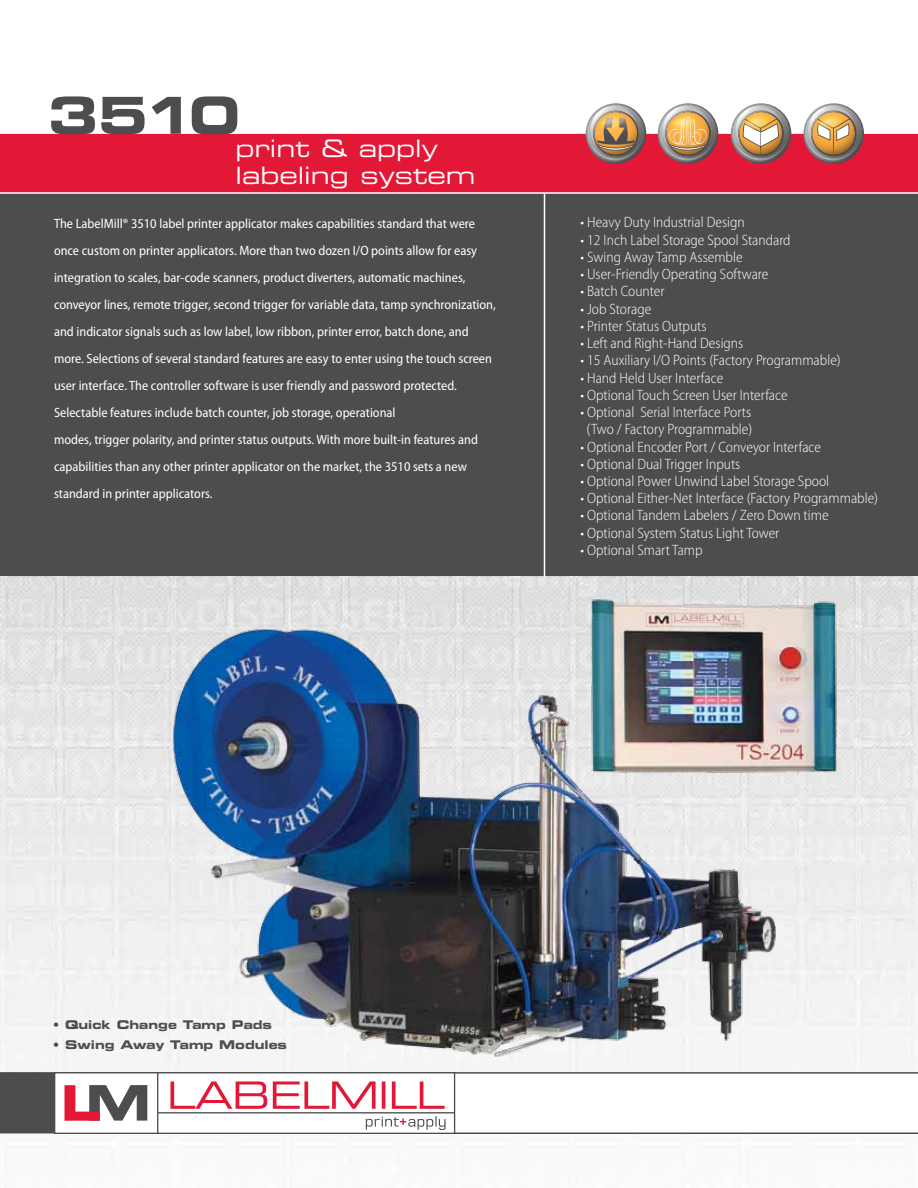
<style>
.page{position:relative;width:918px;height:1188px;background:#fff}
.page>*{position:absolute;margin:0;border:0;box-sizing:border-box;transform-origin:0 0}
.t1{font:51px "Eurostile LT Std Bold Ex 2";color:#4d4d4f}
.t2{font:24px/27px "Eurostile LT Std Ex 2";color:#fff}
.t3{font:300 semi-condensed 15px/17.2px "Myriad Pro";color:#fff;text-align:center}
.t4{font:semi-condensed 13.5px/27px "Myriad Pro";color:#fff}
.t5{font:12px "Eurostile LT Std Bold Ex 2";color:#4d4d4f}
</style>
<div class="page">
<img style="left:0;top:576px;width:918px;height:496px">
<div style="left:0;top:194px;width:918px;height:382px;background:#4d4d4f"></div>
<svg style="left:0;top:1072px;width:918px;height:62px"></svg>
<hr style="left:544px;top:192px;width:1px;height:385px;background:#fff">
<div style="left:0;top:132px;width:918px;height:62px;background:#e31837"></div>
<svg style="left:586px;top:103px;width:60px;height:61px"></svg>
<svg style="left:587px;top:105px;width:58px;height:57px"></svg>
<svg style="left:590px;top:106px;width:48px;height:48px"></svg>
<svg style="left:592px;top:111px;width:51px;height:50px;background:#a88766"></svg>
<svg style="left:658px;top:103px;width:60px;height:61px"></svg>
<svg style="left:659px;top:105px;width:58px;height:57px"></svg>
<svg style="left:663px;top:106px;width:47px;height:48px"></svg>
<svg style="left:664px;top:111px;width:51px;height:50px;background:#c1996d"></svg>
<svg style="left:731px;top:103px;width:60px;height:61px"></svg>
<svg style="left:732px;top:105px;width:58px;height:57px"></svg>
<svg style="left:736px;top:106px;width:47px;height:48px"></svg>
<svg style="left:737px;top:111px;width:51px;height:50px"></svg>
<svg style="left:803px;top:103px;width:61px;height:61px"></svg>
<svg style="left:805px;top:105px;width:57px;height:57px"></svg>
<svg style="left:808px;top:106px;width:47px;height:48px"></svg>
<svg style="left:810px;top:111px;width:51px;height:50px;background:#bb966f"></svg>
<img style="left:157px;top:612px;width:632px;height:460px">
<img style="left:586px;top:595px;width:256px;height:182px">
<h1 class="t1" style="left:48px;top:80px;width:193px">3510</h1>
<h2 class="t2" style="left:236px;top:134px;width:241px">print &amp; apply labeling system</h2>
<p class="t4" style="left:54px;top:210px;width:443px">The LabelMill® 3510 label printer applicator makes capabilities standard that were once custom on printer applicators. More than two dozen I/O points allow for easy integration to scales, bar-code scanners, product diverters, automatic machines, conveyor lines, remote trigger, second trigger for variable data, tamp synchronization, and indicator signals such as low label, low ribbon, printer error, batch done, and more. Selections of several standard features are easy to enter using the touch screen user interface. The controller software is user friendly and password protected.<br>Selectable features include batch counter, job storage, operational<br>modes, trigger polarity, and printer status outputs. With more built-in features and capabilities than any other printer applicator on the market, the 3510 sets a new standard in printer applicators.</p>
<p class="t3" style="left:580px;top:214px;width:166px">• Heavy Duty Industrial Design</p>
<p class="t3" style="left:580px;top:231px;width:212px">• 12 Inch Label Storage Spool Standard</p>
<p class="t3" style="left:580px;top:248px;width:164px">• Swing Away Tamp Assemble</p>
<p class="t3" style="left:580px;top:266px;width:189px">• User-Friendly Operating Software</p>
<p class="t3" style="left:580px;top:283px;width:86px">• Batch Counter</p>
<p class="t3" style="left:580px;top:300px;width:72px">• Job Storage</p>
<p class="t3" style="left:580px;top:317px;width:128px">• Printer Status Outputs</p>
<p class="t3" style="left:580px;top:335px;width:164px">• Left and Right-Hand Designs</p>
<p class="t3" style="left:580px;top:352px;width:262px">• 15 Auxiliary I/O Points (Factory Programmable)</p>
<p class="t3" style="left:580px;top:369px;width:144px">• Hand Held User Interface</p>
<p class="t3" style="left:580px;top:386px;width:209px">• Optional Touch Screen User Interface</p>
<p class="t3" style="left:580px;top:404px;width:173px">• Optional Serial Interface Ports (Two / Factory Programmable)</p>
<p class="t3" style="left:580px;top:438px;width:242px">• Optional Encoder Port / Conveyor Interface</p>
<p class="t3" style="left:580px;top:455px;width:161px">• Optional Dual Trigger Inputs</p>
<p class="t3" style="left:580px;top:473px;width:250px">• Optional Power Unwind Label Storage Spool</p>
<p class="t3" style="left:580px;top:490px;width:299px">• Optional Either-Net Interface (Factory Programmable)</p>
<p class="t3" style="left:580px;top:507px;width:250px">• Optional Tandem Labelers / Zero Down time</p>
<p class="t3" style="left:580px;top:524px;width:200px">• Optional System Status Light Tower</p>
<p class="t3" style="left:580px;top:542px;width:124px">• Optional Smart Tamp</p>
<p class="t5" style="left:53px;top:1016px;width:220px">• Quick Change Tamp Pads</p>
<p class="t5" style="left:53px;top:1036px;width:235px">• Swing Away Tamp Modules</p>
</div>
